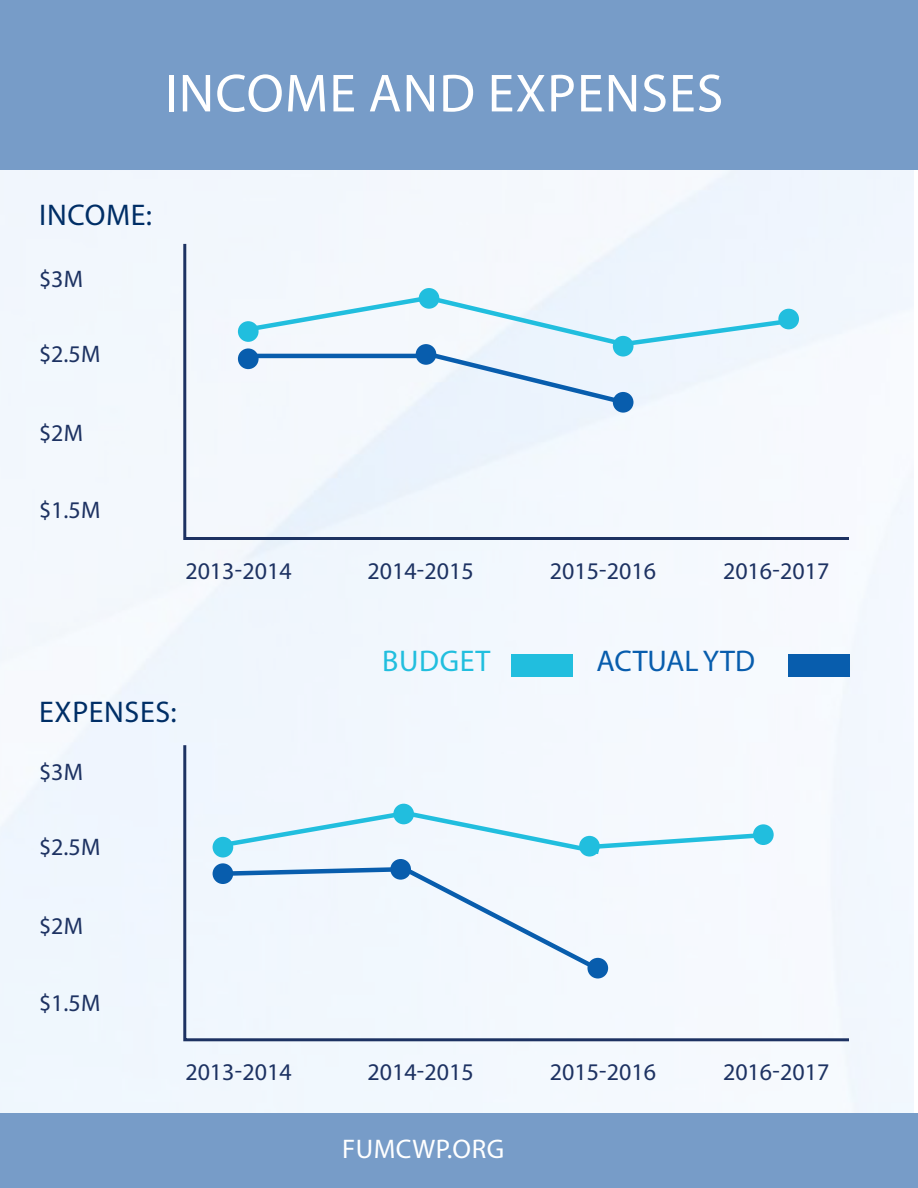
<style>
.page{position:relative;width:918px;height:1188px;background:#fff}
.page>*{position:absolute;margin:0;border:0;box-sizing:border-box;transform-origin:0 0}
.t1{font:54px "Myriad Pro";letter-spacing:.02em;color:#fff}
.t2{font:30px "Myriad Pro";letter-spacing:.02em;color:#002e66}
.t3{font:30px "Myriad Pro";color:#085dad}
.t4{font:30px "Myriad Pro";letter-spacing:.02em;color:#21bede}
.t5{font:27px "Myriad Pro";letter-spacing:.02em;color:#fff}
.t6{font:24px "Myriad Pro";color:#1d3262}
</style>
<div class="page">
<div style="left:0;top:169px;width:914px;height:945px;background:#f2f8fd"></div>
<div style="left:511px;top:654px;width:61px;height:22px;background:#21bede"></div>
<div style="left:789px;top:654px;width:61px;height:22px;background:#085dad"></div>
<div style="left:0;top:0;width:918px;height:169px;background:#779cc8"></div>
<div style="left:0;top:1114px;width:916px;height:74px;background:#779cc8"></div>
<svg style="left:182px;top:241px;width:670px;height:301px"></svg>
<div style="left:182px;top:742px;width:670px;height:301px;background:#f3f8fe"></div>
<div style="left:238px;top:321px;width:21px;height:21px;background:#21bede;border-radius:50%"></div>
<div style="left:419px;top:288px;width:20px;height:21px;background:#21bede;border-radius:50%"></div>
<div style="left:778px;top:309px;width:21px;height:20px;background:#21bede;border-radius:50%"></div>
<div style="left:238px;top:348px;width:21px;height:21px;background:#085dad;border-radius:50%"></div>
<div style="left:613px;top:392px;width:20px;height:21px;background:#085dad;border-radius:50%"></div>
<svg style="left:243px;top:293px;width:551px;height:115px"></svg>
<div style="left:213px;top:837px;width:20px;height:21px;background:#21bede;border-radius:50%"></div>
<div style="left:393px;top:804px;width:21px;height:20px;background:#21bede;border-radius:50%"></div>
<svg style="left:753px;top:824px;width:21px;height:21px"></svg>
<div style="left:213px;top:863px;width:20px;height:21px;background:#085dad;border-radius:50%"></div>
<svg style="left:587px;top:958px;width:21px;height:21px"></svg>
<svg style="left:218px;top:808px;width:551px;height:166px"></svg>
<hr style="left:917px;top:1114px;width:1px;height:74px;background:#779cc8">
<p class="t1" style="left:165px;top:60px;width:560px">INCOME AND EXPENSES</p>
<p class="t2" style="left:39px;top:196px;width:114px">INCOME:</p>
<p class="t6" style="left:39px;top:264px;width:46px">$3M</p>
<p class="t6" style="left:39px;top:339px;width:63px">$2.5M</p>
<p class="t6" style="left:39px;top:419px;width:46px">$2M</p>
<p class="t6" style="left:39px;top:495px;width:63px">$1.5M</p>
<p class="t6" style="left:185px;top:556px;width:108px">2013-2014</p>
<p class="t6" style="left:367px;top:556px;width:108px">2014-2015</p>
<p class="t4" style="left:382px;top:642px;width:110px">BUDGET</p>
<p class="t6" style="left:550px;top:556px;width:108px">2015-2016</p>
<p class="t6" style="left:723px;top:556px;width:108px">2016-2017</p>
<p class="t3" style="left:597px;top:642px;width:160px">ACTUAL YTD</p>
<p class="t2" style="left:39px;top:694px;width:139px">EXPENSES:</p>
<p class="t6" style="left:39px;top:757px;width:46px">$3M</p>
<p class="t6" style="left:39px;top:832px;width:63px">$2.5M</p>
<p class="t6" style="left:39px;top:911px;width:46px">$2M</p>
<p class="t6" style="left:39px;top:988px;width:63px">$1.5M</p>
<p class="t6" style="left:185px;top:1057px;width:108px">2013-2014</p>
<p class="t6" style="left:367px;top:1057px;width:108px">2014-2015</p>
<p class="t5" style="left:342px;top:1133px;width:164px">FUMCWP.ORG</p>
<p class="t6" style="left:550px;top:1057px;width:108px">2015-2016</p>
<p class="t6" style="left:723px;top:1057px;width:108px">2016-2017</p>
</div>
